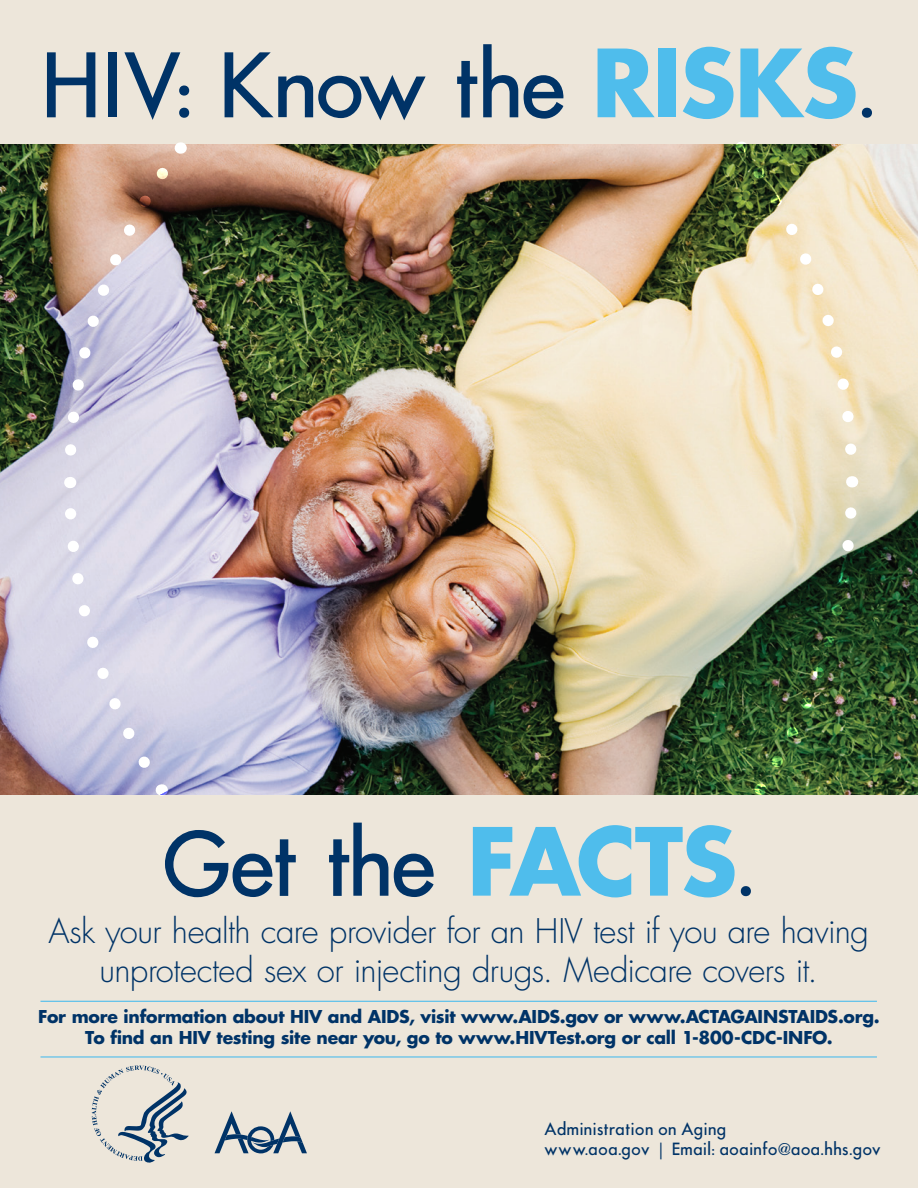
<style>
.page{position:relative;width:918px;height:1188px;background:#ede6da}
.page>*{position:absolute;margin:0;border:0;box-sizing:border-box;transform-origin:0 0}
.t1{font:500 86.7px "Futura";letter-spacing:-.04em;color:#003367}
.t2{font:300 33px/39.6px "Futura";letter-spacing:-.02em;color:#003367;text-align:center}
.t3{font:700 17.25px "Futura";letter-spacing:-.015em;color:#003367}
.t4{font:500 16.5px "Futura";letter-spacing:.01em;color:#003367}
.s1{font-weight:700;font-size:91.2px;color:#4fbdec}
</style>
<div class="page">
<img style="left:0;top:145px;width:918px;height:650px">
<svg style="left:215px;top:1111px;width:92px;height:42px"></svg>
<svg style="left:92px;top:1065px;width:97px;height:97px"></svg>
<hr style="left:40px;top:1056px;width:837px;height:2px;background:#4fbdec">
<hr style="left:40px;top:1001px;width:837px;height:1px;background:#4fbdec">
<img style="left:762px;top:476px;width:97px;height:301px">
<svg style="left:735px;top:142px;width:124px;height:319px"></svg>
<svg style="left:161px;top:784px;width:1px;height:12px"></svg>
<svg style="left:63px;top:477px;width:97px;height:301px"></svg>
<svg style="left:63px;top:142px;width:123px;height:320px"></svg>
<p class="t1" style="left:42px;top:29px;width:835px">HIV: Know the <span class="s1">RISKS</span>.</p>
<p class="t1" style="left:161px;top:808px;width:596px">Get the <span class="s1">FACTS</span>.</p>
<p class="t2" style="left:48px;top:911px;width:822px">Ask your health care provider for an HIV test if you are having unprotected sex or injecting drugs. Medicare covers it.</p>
<p class="t3" style="left:38px;top:1005px;width:843px">For more information about HIV and AIDS, visit www.AIDS.gov or www.ACTAGAINSTAIDS.org.</p>
<p class="t3" style="left:85px;top:1026px;width:749px">To find an HIV testing site near you, go to www.HIVTest.org or call 1-800-CDC-INFO.</p>
<p class="t4" style="left:544px;top:1119px;width:184px">Administration on Aging</p>
<p class="t4" style="left:544px;top:1138px;width:338px">www.aoa.gov | Email: aoainfo@aoa.hhs.gov</p>
</div>
